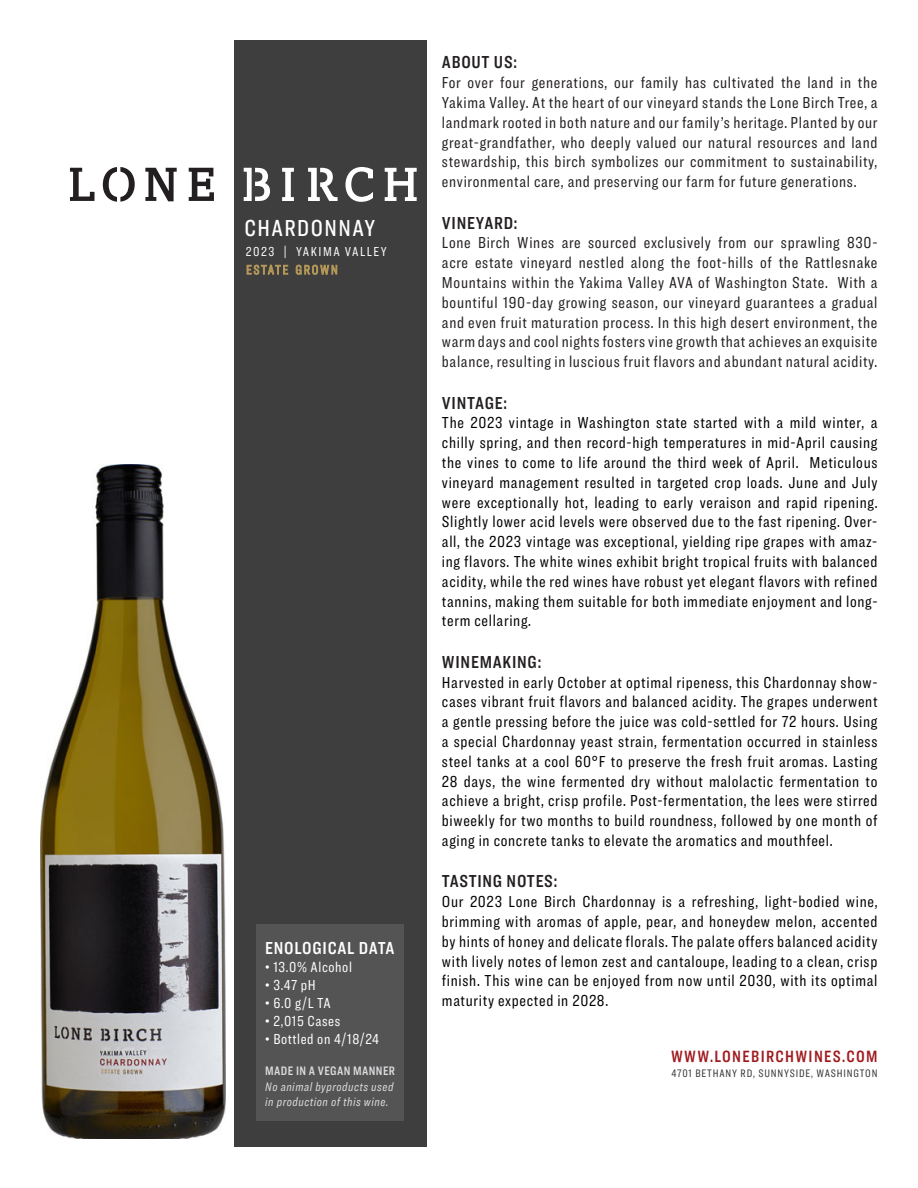
<style>
.page{position:relative;width:918px;height:1188px;background:#fff}
.page>*{position:absolute;margin:0;border:0;box-sizing:border-box;transform-origin:0 0}
.t1{font:500 24px "Ringside Compressed";letter-spacing:.06em;color:#fff}
.t2{font:18px "Ringside Compressed Semi";letter-spacing:.04em;color:#231f20}
.t3{font:18px "Ringside Compressed Semi";letter-spacing:.04em;color:#fff}
.t4{font:16.95px "Ringside Compressed Semi";letter-spacing:.08em;color:#9f1b1f}
.t5{font:16.5px/19.8px "Ringside Compressed";letter-spacing:.04em;color:#000001;text-align:justify}
.t6{font:16.5px/19.8px "Ringside Compressed";letter-spacing:.04em;color:#231f20;text-align:justify}
.t7{font:15px "Ringside Compressed";letter-spacing:.04em;color:#fff}
.t8{font:13.5px "Ringside Compressed";letter-spacing:.11em;color:#fff}
.t9{font:italic 12.75px/15.6px "Ringside Compressed";letter-spacing:.04em;color:#dcdddf}
.t10{font:11.25px "Ringside Compressed";letter-spacing:.075em;color:#313334}
.s1{font-family:"Ringside Compressed Semi";font-style:normal}
</style>
<div class="page">
<div style="left:234px;top:40px;width:192px;height:1107px;background:#3e3e3f"></div>
<img style="left:41px;top:464px;width:184px;height:674px">
<svg style="left:244px;top:168px;width:26px;height:33px"></svg>
<svg style="left:345px;top:167px;width:28px;height:35px"></svg>
<svg style="left:385px;top:168px;width:32px;height:33px"></svg>
<svg style="left:308px;top:168px;width:30px;height:33px"></svg>
<svg style="left:282px;top:168px;width:12px;height:33px"></svg>
<svg style="left:189px;top:168px;width:25px;height:33px"></svg>
<svg style="left:145px;top:168px;width:32px;height:33px"></svg>
<svg style="left:70px;top:168px;width:24px;height:33px"></svg>
<svg style="left:103px;top:167px;width:32px;height:35px"></svg>
<svg style="left:247px;top:265px;width:90px;height:10px"></svg>
<div style="left:256px;top:924px;width:148px;height:196px;background:#545455"></div>
<p class="t1" style="left:244px;top:212px;width:132px">CHARDONNAY</p>
<p class="t8" style="left:246px;top:242px;width:142px">2023 | YAKIMA VALLEY</p>
<p class="t3" style="left:265px;top:936px;width:131px">ENOLOGICAL DATA</p>
<p class="t7" style="left:265px;top:957px;width:88px">• 13.0% Alcohol</p>
<p class="t7" style="left:265px;top:975px;width:52px">• 3.47 pH</p>
<p class="t7" style="left:265px;top:993px;width:67px">• 6.0 g/L TA</p>
<p class="t7" style="left:265px;top:1011px;width:77px">• 2,015 Cases</p>
<p class="t7" style="left:265px;top:1029px;width:115px">• Bottled on 4/18/24</p>
<p class="t9" style="left:265px;top:1063px;width:131px"><span class="s1">MADE IN A VEGAN MANNER<br></span>No animal byproducts used in production of this wine.</p>
<p class="t2" style="left:442px;top:50px;width:76px">ABOUT US:</p>
<p class="t6" style="left:442px;top:73px;width:437px">For over four generations, our family has cultivated the land in the Yakima Valley. At the heart of our vineyard stands the Lone Birch Tree, a landmark rooted in both nature and our family’s heritage. Planted by our great-grandfather, who deeply valued our natural resources and land stewardship, this birch symbolizes our commitment to sustainability, environmental care, and preserving our farm for future generations.</p>
<p class="t2" style="left:442px;top:210px;width:77px">VINEYARD:</p>
<p class="t6" style="left:442px;top:233px;width:437px">Lone Birch Wines are sourced exclusively from our sprawling 830- acre estate vineyard nestled along the foot-hills of the Rattlesnake Mountains within the Yakima Valley AVA of Washington State. With a bountiful 190-day growing season, our vineyard guarantees a gradual and even fruit maturation process. In this high desert environment, the warm days and cool nights fosters vine growth that achieves an exquisite balance, resulting in luscious fruit flavors and abundant natural acidity.</p>
<p class="t2" style="left:442px;top:390px;width:67px">VINTAGE:</p>
<p class="t5" style="left:442px;top:413px;width:437px">The 2023 vintage in Washington state started with a mild winter, a chilly spring, and then record-high temperatures in mid-April causing the vines to come to life around the third week of April. Meticulous vineyard management resulted in targeted crop loads. June and July were exceptionally hot, leading to early veraison and rapid ripening.<br>Slightly lower acid levels were observed due to the fast ripening. Over&shy;all, the 2023 vintage was exceptional, yielding ripe grapes with amaz&shy;ing flavors. The white wines exhibit bright tropical fruits with balanced acidity, while the red wines have robust yet elegant flavors with refined tannins, making them suitable for both immediate enjoyment and long&shy;term cellaring.</p>
<p class="t2" style="left:442px;top:650px;width:101px">WINEMAKING:</p>
<p class="t5" style="left:442px;top:672px;width:437px">Harvested in early October at optimal ripeness, this Chardonnay show&shy;cases vibrant fruit flavors and balanced acidity. The grapes underwent a gentle pressing before the juice was cold-settled for 72 hours. Using a special Chardonnay yeast strain, fermentation occurred in stainless steel tanks at a cool 60°F to preserve the fresh fruit aromas. Lasting 28 days, the wine fermented dry without malolactic fermentation to achieve a bright, crisp profile. Post-fermentation, the lees were stirred biweekly for two months to build roundness, followed by one month of aging in concrete tanks to elevate the aromatics and mouthfeel.</p>
<p class="t2" style="left:442px;top:869px;width:117px">TASTING NOTES:</p>
<p class="t5" style="left:442px;top:892px;width:437px">Our 2023 Lone Birch Chardonnay is a refreshing, light-bodied wine, brimming with aromas of apple, pear, and honeydew melon, accented by hints of honey and delicate florals. The palate offers balanced acidity with lively notes of lemon zest and cantaloupe, leading to a clean, crisp finish. This wine can be enjoyed from now until 2030, with its optimal maturity expected in 2028.</p>
<p class="t4" style="left:671px;top:1044px;width:208px">WWW.LONEBIRCHWINES.COM</p>
<p class="t10" style="left:671px;top:1066px;width:208px">4701 BETHANY RD, SUNNYSIDE, WASHINGTON</p>
</div>
